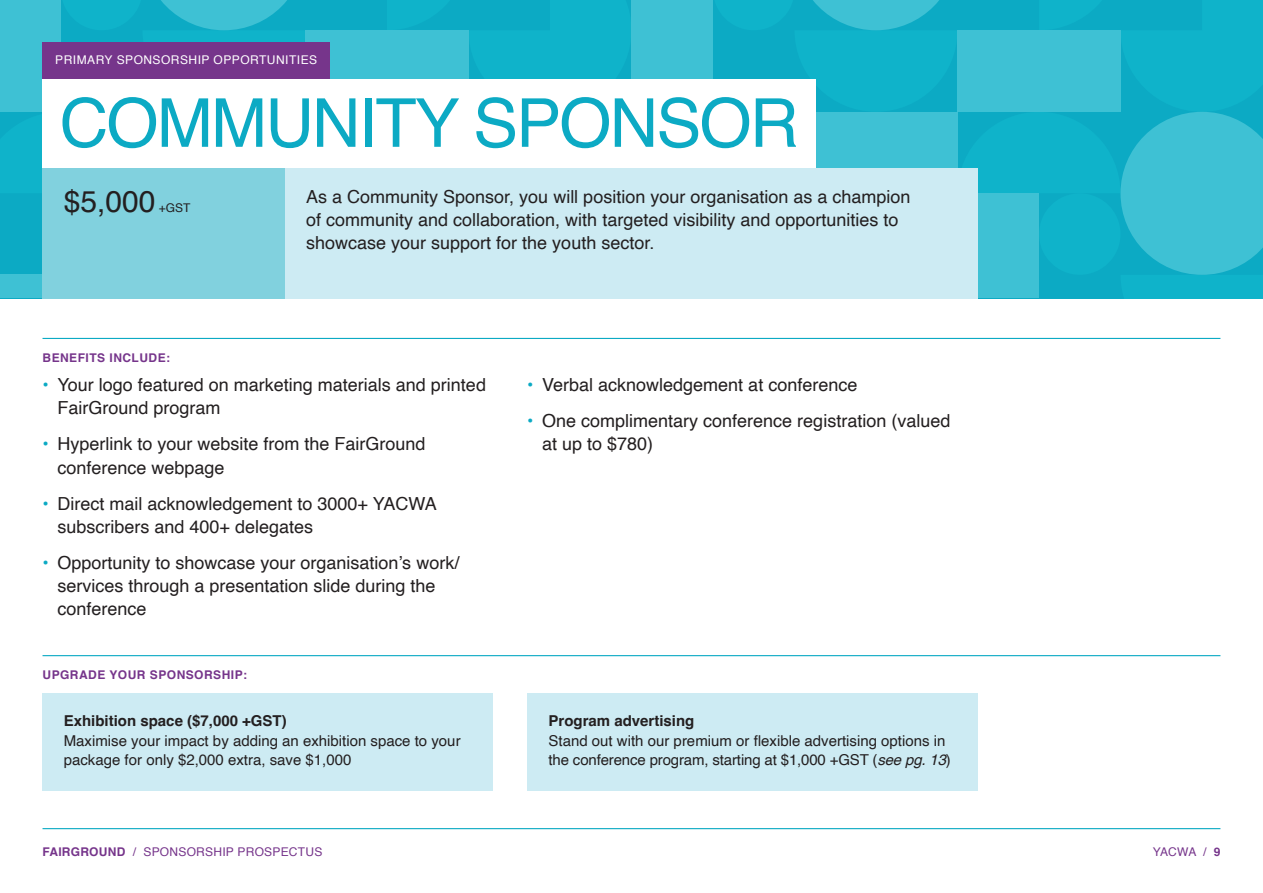
<style>
.page{position:relative;width:1263px;height:893px;background:#fff}
.page>*{position:absolute;margin:0;border:0;box-sizing:border-box;transform-origin:0 0}
.t1{font:67.5px "Helvetica";letter-spacing:-.03em;color:#0caac4}
.t2{font:30px "Helvetica";color:#231f20}
.t3{font:18px/23.2px "Helvetica";color:#231f20}
.t4{font:15px/19.5px "Helvetica";color:#231f20}
.t5{font:700 15px "Helvetica";color:#231f20}
.t6{font:700 12px "Helvetica";letter-spacing:.04em;color:#76358b}
.t7{font:12px "Helvetica";letter-spacing:.02em;color:#76358b}
.t8{font:12px "Helvetica";letter-spacing:.04em;color:#fff}
.t9{font:12px "Helvetica";color:#231f20}
.s1{font-weight:700;color:#0caac4}
.s2{font-style:italic}
.s3{font-weight:700}
</style>
<div class="page">
<svg style="left:0;top:0;width:631px;height:275px;background:#12afc8"></svg>
<div style="left:0;top:0;width:61px;height:112px;background:#3ec1d4"></div>
<div style="left:305px;top:30px;width:163px;height:82px;background:#3ec1d4"></div>
<div style="left:631px;top:0;width:82px;height:112px;background:#3ec1d4"></div>
<div style="left:0;top:275px;width:142px;height:23px;background:#3ec1d4"></div>
<svg style="left:713px;top:0;width:550px;height:298px;background:#20b6cc"></svg>
<div style="left:957px;top:193px;width:82px;height:105px;background:#3ec1d4"></div>
<div style="left:43px;top:43px;width:287px;height:36px;background:#76358b"></div>
<div style="left:43px;top:79px;width:772px;height:89px;background:#fff"></div>
<div style="left:285px;top:168px;width:693px;height:130px;background:#cdebf3"></div>
<div style="left:43px;top:168px;width:242px;height:130px;background:#81d1de"></div>
<hr style="left:43px;top:338px;width:1177px;height:1px;background:#0caac4">
<div style="left:43px;top:694px;width:450px;height:97px;background:#cdebf3"></div>
<div style="left:527px;top:694px;width:451px;height:97px;background:#cdebf3"></div>
<hr style="left:43px;top:655px;width:1177px;height:1px;background:#0caac4">
<hr style="left:43px;top:828px;width:1177px;height:1px;background:#0caac4">
<p class="t8" style="left:55px;top:51px;width:263px">PRIMARY SPONSORSHIP OPPORTUNITIES</p>
<h1 class="t1" style="left:60px;top:71px;width:740px">COMMUNITY SPONSOR</h1>
<h2 class="t2" style="left:64px;top:178px;width:93px">$5,000</h2>
<p class="t9" style="left:159px;top:198px;width:33px">+GST</p>
<p class="t6" style="left:43px;top:350px;width:129px">BENEFITS INCLUDE:</p>
<p class="t3" style="left:306px;top:185px;width:606px">As a Community Sponsor, you will position your organisation as a champion of community and collaboration, with targeted visibility and opportunities to showcase your support for the youth sector.</p>
<p class="t3" style="left:57px;top:374px;width:430px;text-indent:-15px"><span class="s1">•</span> Your logo featured on marketing materials and printed<br>FairGround program</p>
<p class="t3" style="left:57px;top:433px;width:370px;text-indent:-15px"><span class="s1">•</span> Hyperlink to your website from the FairGround conference webpage</p>
<p class="t3" style="left:57px;top:492px;width:381px;text-indent:-15px"><span class="s1">•</span> Direct mail acknowledgement to 3000+ YACWA subscribers and 400+ delegates</p>
<p class="t3" style="left:57px;top:551px;width:403px;text-indent:-15px"><span class="s1">•</span> Opportunity to showcase your organisation’s work/ services through a presentation slide during the conference</p>
<p class="t6" style="left:43px;top:667px;width:206px">UPGRADE YOUR SPONSORSHIP:</p>
<p class="t5" style="left:64px;top:712px;width:225px">Exhibition space ($7,000 +GST)</p>
<p class="t4" style="left:64px;top:731px;width:398px">Maximise your impact by adding an exhibition space to your package for only $2,000 extra, save $1,000</p>
<p class="t3" style="left:527px;top:374px;width:332px"><span class="s1">•</span> Verbal acknowledgement at conference</p>
<p class="t3" style="left:542px;top:410px;width:410px;text-indent:-15px"><span class="s1">•</span> One complimentary conference registration (valued at up to $780)</p>
<p class="t5" style="left:549px;top:712px;width:147px">Program advertising</p>
<p class="t4" style="left:549px;top:731px;width:404px">Stand out with our premium or flexible advertising options in the conference program, starting at $1,000 +GST (<span class="s2">see pg. 13</span>)</p>
<p class="t7" style="left:43px;top:843px;width:281px"><span class="s3">FAIRGROUND</span> / SPONSORSHIP PROSPECTUS</p>
<p class="t7" style="left:1153px;top:843px;width:69px">YACWA / <span class="s3">9</span></p>
</div>
